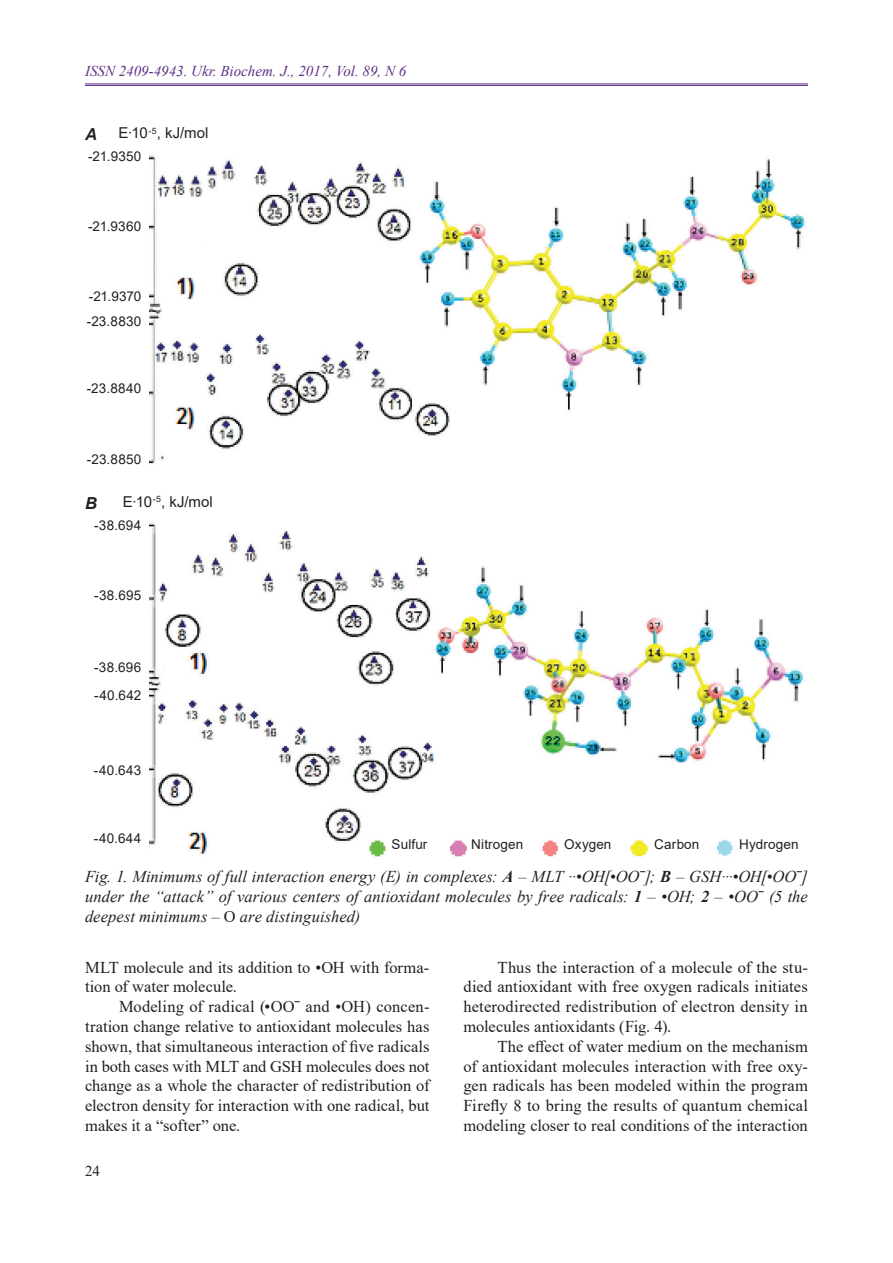
<style>
.page{position:relative;width:893px;height:1263px;background:#fff}
.page>*{position:absolute;margin:0;border:0;box-sizing:border-box;transform-origin:0 0}
.t1{font:16.5px/19.8px "Times New Roman";color:#231f20;text-align:justify}
.t2{font:italic 16.5px/19.8px "Times New Roman";color:#231f20;text-align:justify}
.t3{font:italic 700 16.5px "Arial";color:#231f20}
.t4{font:italic 15px "Times New Roman";color:#5d2e86}
.t5{font:15px "Arial";letter-spacing:.005em;color:#231f20}
.t6{font:15px "Times New Roman";color:#231f20}
.t7{font:13.5px/25.8px "Arial";letter-spacing:.015em;color:#231f20}
.s1{font-weight:700}
.s2{font-style:normal}
</style>
<div class="page">
<hr style="left:85px;top:84px;width:723px;height:1px;background:#5d2e86">
<hr style="left:85px;top:85px;width:723px;height:1px;background:#5d2e86">
<img style="left:149px;top:155px;width:657px;height:309px">
<img style="left:150px;top:523px;width:653px;height:332px">
<div style="left:390px;top:833px;width:418px;height:24px;background:#fff"></div>
<img style="left:369px;top:839px;width:17px;height:18px">
<img style="left:450px;top:840px;width:17px;height:17px">
<img style="left:542px;top:840px;width:17px;height:17px">
<img style="left:629px;top:840px;width:21px;height:17px">
<img style="left:716px;top:840px;width:18px;height:17px">
<p class="t4" style="left:85px;top:61px;width:323px">ISSN 2409-4943. Ukr. Biochem. J., 2017, Vol. 89, N 6</p>
<p class="t5" style="left:119px;top:123px;width:91px">E∙10<sup>-5</sup>, kJ/mol</p>
<p class="t7" style="left:88px;top:143px;width:55px">-21.9350</p>
<p class="t3" style="left:85px;top:123px;width:13px">A</p>
<p class="t7" style="left:88px;top:213px;width:55px">-21.9360</p>
<p class="t7" style="left:87px;top:283px;width:56px">-21.9370 -23.8830</p>
<p class="t7" style="left:87px;top:375px;width:56px">-23.8840</p>
<p class="t7" style="left:87px;top:446px;width:56px">-23.8850</p>
<p class="t5" style="left:123px;top:492px;width:91px">E∙10<sup>-5</sup>, kJ/mol</p>
<p class="t7" style="left:94px;top:512px;width:49px">-38.694</p>
<p class="t3" style="left:85px;top:492px;width:13px">B</p>
<p class="t7" style="left:94px;top:582px;width:49px">-38.695</p>
<p class="t7" style="left:94px;top:653px;width:49px;line-height:28.3px">-38.696 -40.642</p>
<p class="t7" style="left:94px;top:757px;width:49px">-40.643</p>
<p class="t7" style="left:94px;top:825px;width:49px">-40.644</p>
<p class="t7" style="left:391px;top:831px;width:37px">sulfur</p>
<p class="t7" style="left:471px;top:831px;width:54px">nitrogen</p>
<p class="t7" style="left:564px;top:831px;width:49px">oxygen</p>
<p class="t7" style="left:654px;top:831px;width:47px">carbon</p>
<p class="t7" style="left:739px;top:831px;width:61px">hydrogen</p>
<p class="t2" style="left:85px;top:866px;width:724px">Fig. 1. Minimums of full interaction energy (E) in complexes: <span class="s1">A</span> – MLT ∙∙•ОН[•ОО<span class="s2">ˉ</span>]; <span class="s1">B</span> – GSH∙∙∙•ОН[•ОО<span class="s2">ˉ</span>] under the “attack” of various centers of antioxidant molecules by free radicals: <span class="s1">1</span> – •ОН; <span class="s1">2</span> – •ОО<span class="s2">ˉ</span> (5 the deepest minimums – <span class="s2">О</span> are distinguished)</p>
<p class="t1" style="left:85px;top:957px;width:346px">MLT molecule and its addition to •ОН with forma&shy;tion of water molecule.</p>
<p class="t1" style="left:85px;top:996px;width:346px;text-indent:34px">Modeling of radical (•ООˉ and •ОН) concen&shy;tration change relative to antioxidant molecules has shown, that simultaneous interaction of five radicals in both cases with MLT and GSH molecules does not change as a whole the character of redistribution of electron density for interaction with one radical, but makes it a “softer” one.</p>
<p class="t1" style="left:463px;top:957px;width:346px;text-indent:34px">Thus the interaction of a molecule of the stu&shy;died antioxidant with free oxygen radicals initiates heterodirected redistribution of electron density in molecules antioxidants (Fig. 4).</p>
<p class="t1" style="left:463px;top:1036px;width:346px;text-indent:34px">The effect of water medium on the mechanism of antioxidant molecules interaction with free oxy&shy;gen radicals has been modeled within the program Firefly 8 to bring the results of quantum chemical modeling closer to real conditions of the interaction</p>
<p class="t6" style="left:85px;top:1160px;width:16px">24</p>
</div>
